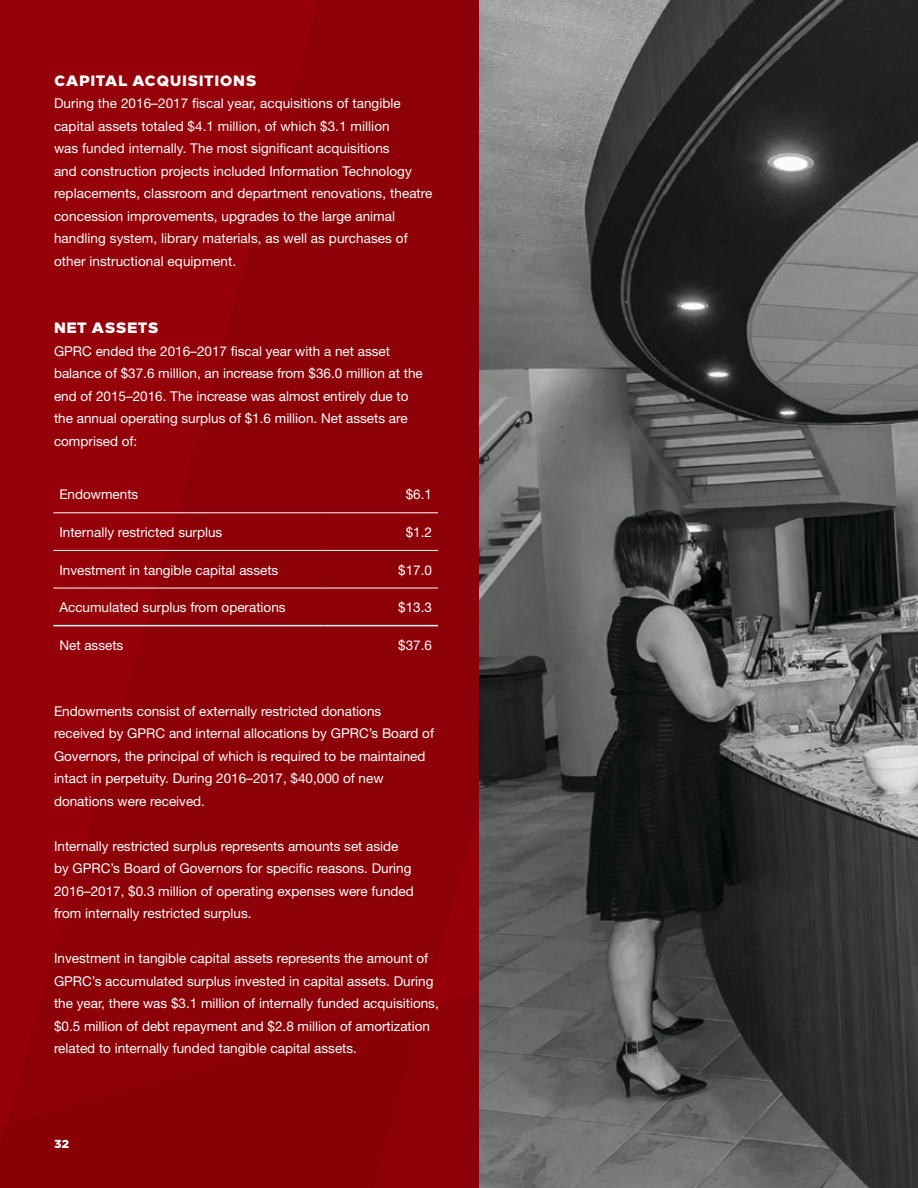
<style>
.page{position:relative;width:918px;height:1188px;background:#fff}
.page>*{position:absolute;margin:0;border:0;box-sizing:border-box;transform-origin:0 0}
.t1{font:800 15px "Loew";letter-spacing:.035em;color:#fff}
.t2{font:13.5px/22.5px "Helvetica Neue";color:#fff}
.t3{font:800 12px "Loew";color:#fff}
</style>
<div class="page">
<div style="left:0;top:0;width:480px;height:840px;background:#8e0007"></div>
<div style="left:0;top:840px;width:480px;height:348px;background:#8e0007"></div>
<img style="left:480px;top:0;width:438px;height:1188px">
<hr style="left:53px;top:513px;width:270px;height:1px;background:#fff">
<hr style="left:323px;top:513px;width:115px;height:1px;background:#fff">
<hr style="left:53px;top:550px;width:270px;height:1px;background:#fff">
<hr style="left:323px;top:550px;width:115px;height:1px;background:#fff">
<hr style="left:53px;top:588px;width:270px;height:1px;background:#fff">
<hr style="left:323px;top:588px;width:115px;height:1px;background:#fff">
<hr style="left:53px;top:625px;width:270px;height:1px;background:#fff">
<hr style="left:323px;top:625px;width:115px;height:1px;background:#fff">
<p class="t1" style="left:54px;top:67px;width:204px">CAPITAL ACQUISITIONS</p>
<p class="t2" style="left:54px;top:92px;width:380px">During the 2016–2017 fiscal year, acquisitions of tangible capital assets totaled $4.1 million, of which $3.1 million<br>was funded internally. The most significant acquisitions<br>and construction projects included Information Technology replacements, classroom and department renovations, theatre concession improvements, upgrades to the large animal handling system, library materials, as well as purchases of other instructional equipment.</p>
<p class="t1" style="left:54px;top:315px;width:106px">NET ASSETS</p>
<p class="t2" style="left:54px;top:339px;width:370px">GPRC ended the 2016–2017 fiscal year with a net asset balance of $37.6 million, an increase from $36.0 million at the end of 2015–2016. The increase was almost entirely due to the annual operating surplus of $1.6 million. Net assets are comprised of:</p>
<p class="t2" style="left:59px;top:483px;width:81px">Endowments</p>
<p class="t2" style="left:406px;top:483px;width:28px">$6.1</p>
<p class="t2" style="left:59px;top:521px;width:165px">Internally restricted surplus</p>
<p class="t2" style="left:406px;top:521px;width:28px">$1.2</p>
<p class="t2" style="left:59px;top:558px;width:221px">Investment in tangible capital assets</p>
<p class="t2" style="left:398px;top:558px;width:35px">$17.0</p>
<p class="t2" style="left:59px;top:596px;width:228px">Accumulated surplus from operations</p>
<p class="t2" style="left:398px;top:596px;width:35px">$13.3</p>
<p class="t2" style="left:59px;top:634px;width:66px">Net assets</p>
<p class="t2" style="left:398px;top:634px;width:35px">$37.6</p>
<p class="t2" style="left:54px;top:699px;width:382px">Endowments consist of externally restricted donations received by GPRC and internal allocations by GPRC’s Board of Governors, the principal of which is required to be maintained intact in perpetuity. During 2016–2017, $40,000 of new donations were received.</p>
<p class="t2" style="left:54px;top:834px;width:361px">Internally restricted surplus represents amounts set aside by GPRC’s Board of Governors for specific reasons. During 2016–2017, $0.3 million of operating expenses were funded from internally restricted surplus.</p>
<p class="t2" style="left:54px;top:947px;width:386px">Investment in tangible capital assets represents the amount of GPRC’s accumulated surplus invested in capital assets. During the year, there was $3.1 million of internally funded acquisitions, $0.5 million of debt repayment and $2.8 million of amortization related to internally funded tangible capital assets.</p>
<p class="t3" style="left:54px;top:1133px;width:17px">32</p>
</div>
